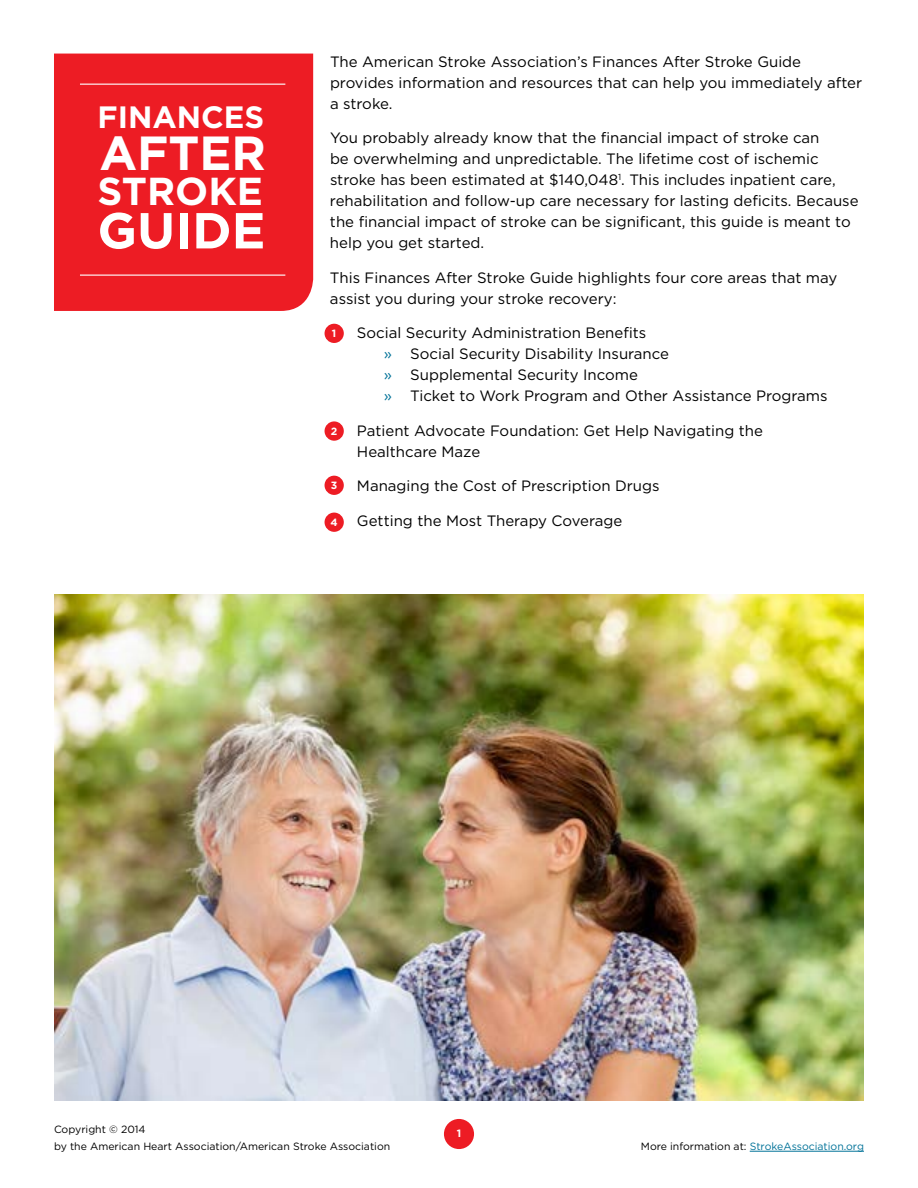
<style>
.page{position:relative;width:918px;height:1188px;background:#fff}
.page>*{position:absolute;margin:0;border:0;box-sizing:border-box;transform-origin:0 0}
.t1{font:700 50.55px "Gotham";color:#fff}
.t2{font:700 47.85px "Gotham";color:#fff}
.t3{font:700 39px "Gotham";color:#fff}
.t4{font:700 30.9px "Gotham";color:#fff}
.t5{font:15px/21px "Gotham";color:#000}
.t6{font:700 10.65px "Gotham";color:#fff}
.t7{font:10.5px/16.5px "Gotham";color:#000}
.t8{font:10.5px "Gotham";color:#007298}
.t9{font:700 10.5px "Gotham";color:#fff}
.s1{color:#007298}
.s2{color:#000}
</style>
<div class="page">
<div style="left:444px;top:1119px;width:30px;height:30px;background:#ed1c24;border-radius:50%"></div>
<hr style="left:750px;top:1151px;width:114px;height:1px;background:#007298">
<div style="left:325px;top:324px;width:19px;height:19px;background:#ed1c24;border-radius:50%"></div>
<div style="left:325px;top:421px;width:19px;height:20px;background:#ed1c24;border-radius:50%"></div>
<div style="left:325px;top:476px;width:19px;height:19px;background:#ed1c24;border-radius:50%"></div>
<div style="left:325px;top:513px;width:19px;height:19px;background:#ed1c24;border-radius:50%"></div>
<div style="left:54px;top:54px;width:259px;height:257px;background:#ed1c24"></div>
<hr style="left:80px;top:84px;width:205px;height:1px;background:#fff">
<hr style="left:80px;top:275px;width:205px;height:1px;background:#fff">
<img style="left:54px;top:594px;width:810px;height:506px">
<h3 class="t4" style="left:97px;top:99px;width:168px">FINANCES</h3>
<h2 class="t2" style="left:99px;top:125px;width:168px">AFTER</h2>
<h3 class="t3" style="left:97px;top:169px;width:167px">STROKE</h3>
<h1 class="t1" style="left:97px;top:201px;width:170px">GUIDE</h1>
<p class="t5" style="left:330px;top:50px;width:534px">The American Stroke Association’s Finances After Stroke Guide provides information and resources that can help you immediately after a stroke.</p>
<p class="t5" style="left:330px;top:127px;width:530px">You probably already know that the financial impact of stroke can<br>be overwhelming and unpredictable. The lifetime cost of ischemic stroke has been estimated at $140,048<sup>1</sup>. This includes inpatient care, rehabilitation and follow-up care necessary for lasting deficits. Because the financial impact of stroke can be significant, this guide is meant to help you get started.</p>
<p class="t5" style="left:330px;top:266px;width:509px">This Finances After Stroke Guide highlights four core areas that may assist you during your stroke recovery:</p>
<p class="t5" style="left:384px;top:322px;width:445px;text-indent:-54px">1. Social Security Administration Benefits<br><span class="s1">»</span> Social Security Disability Insurance<br><span class="s1">»</span> Supplemental Security Income<br><span class="s1">»</span> Ticket to Work Program and Other Assistance Programs</p>
<p class="t5" style="left:357px;top:419px;width:407px;text-indent:-27px">2. Patient Advocate Foundation: Get Help Navigating the<br>Healthcare Maze</p>
<p class="t5" style="left:330px;top:475px;width:331px">3. Managing the Cost of Prescription Drugs</p>
<p class="t5" style="left:330px;top:509px;width:294px">4. Getting the Most Therapy Coverage</p>
<p class="t9" style="left:332px;top:327px;width:6px">1</p>
<p class="t9" style="left:331px;top:425px;width:8px">2</p>
<p class="t9" style="left:331px;top:479px;width:8px">3</p>
<p class="t9" style="left:331px;top:516px;width:9px">4</p>
<p class="t7" style="left:54px;top:1121px;width:338px">Copyright © 2014<br>by the American Heart Association/American Stroke Association</p>
<p class="t6" style="left:457px;top:1128px;width:6px">1</p>
<p class="t8" style="left:641px;top:1140px;width:225px"><span class="s2">More information at:</span> StrokeAssociation.org</p>
</div>
